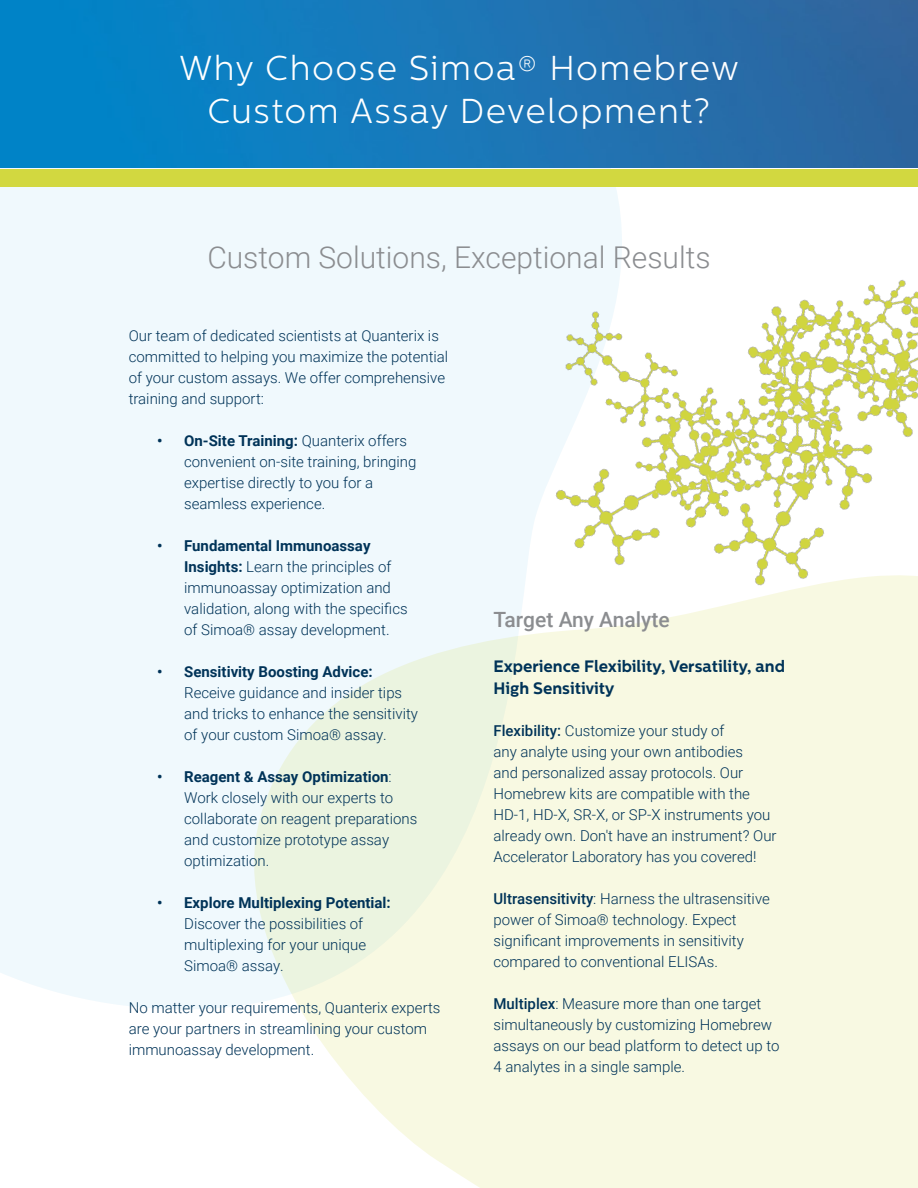
<style>
.page{position:relative;width:918px;height:1188px;background:#fff}
.page>*{position:absolute;margin:0;border:0;box-sizing:border-box;transform-origin:0 0}
.t1{font:300 34.5px "Centrale Sans";letter-spacing:.04em;color:#fff}
.Intro_paragraph_call{font:300 30px "Roboto";color:#8b8d90}
.body_paragraph{font:500 21px "Roboto";color:#8b8d90}
.body_paragraph-2{font:700 16.5px/22.5px "Centrale Sans";color:#003358}
.body_paragraph-3{font:300 15px/21px "Roboto";color:#003358}
.s1{font-weight:700}
.s2{font-weight:500}
</style>
<div class="page">
<div style="left:0;top:0;width:629px;height:1009px;background:#f0f9fd"></div>
<img style="left:1px;top:0;width:917px;height:167px">
<svg style="left:231px;top:572px;width:687px;height:616px;fill:#f8f9e2"></svg>
<div style="left:0;top:169px;width:918px;height:18px;background:#d2d840"></div>
<img style="left:484px;top:187px;width:434px;height:492px">
<p class="t1" style="left:180px;top:49px;width:560px">Why Choose Simoa® Homebrew</p>
<p class="t1" style="left:207px;top:92px;width:505px">Custom Assay Development?</p>
<p class="Intro_paragraph_call" style="left:207px;top:236px;width:505px">Custom Solutions, Exceptional Results</p>
<p class="body_paragraph-3" style="left:129px;top:324px;width:321px">Our team of dedicated scientists at Quanterix is committed to helping you maximize the potential of your custom assays. We offer comprehensive training and support:</p>
<p class="body_paragraph-3" style="left:184px;top:429px;width:234px;text-indent:-27px"><span class="s1">• On-Site Training:</span> Quanterix offers convenient on-site training, bringing expertise directly to you for a seamless experience.</p>
<p class="body_paragraph-3" style="left:184px;top:534px;width:225px;text-indent:-27px"><span class="s1">• Fundamental Immunoassay<br>Insights:</span> Learn the principles of immunoassay optimization and validation, along with the specifics of Simoa® assay development.</p>
<p class="body_paragraph-3" style="left:184px;top:660px;width:235px;text-indent:-27px"><span class="s1">• Sensitivity Boosting Advice:<br></span>Receive guidance and insider tips and tricks to enhance the sensitivity of your custom Simoa® assay.</p>
<p class="body_paragraph-3" style="left:184px;top:765px;width:235px;text-indent:-27px"><span class="s1">• Reagent &amp; Assay Optimization</span>:<br>Work closely with our experts to collaborate on reagent preparations and customize prototype assay optimization.</p>
<p class="body_paragraph-3" style="left:184px;top:891px;width:208px;text-indent:-27px"><span class="s1">• Explore Multiplexing Potential:<br></span>Discover the possibilities of multiplexing for your unique<br>Simoa® assay.</p>
<p class="body_paragraph-3" style="left:129px;top:996px;width:313px">No matter your requirements, Quanterix experts are your partners in streamlining your custom immunoassay development.</p>
<p class="body_paragraph" style="left:494px;top:605px;width:178px">Target Any Analyte</p>
<p class="body_paragraph-2" style="left:494px;top:655px;width:293px">Experience Flexibility, Versatility, and<br>High Sensitivity</p>
<p class="body_paragraph-3" style="left:494px;top:720px;width:285px"><span class="s2">Flexibility:</span> Customize your study of<br>any analyte using your own antibodies<br>and personalized assay protocols. Our Homebrew kits are compatible with the HD-1, HD-X, SR-X, or SP-X instruments you already own. Don't have an instrument? Our Accelerator Laboratory has you covered!</p>
<p class="body_paragraph-3" style="left:494px;top:888px;width:278px"><span class="s2">Ultrasensitivity</span>: Harness the ultrasensitive power of Simoa® technology. Expect significant improvements in sensitivity compared to conventional ELISAs.</p>
<p class="body_paragraph-3" style="left:494px;top:993px;width:288px"><span class="s2">Multiplex</span>: Measure more than one target simultaneously by customizing Homebrew assays on our bead platform to detect up to 4 analytes in a single sample.</p>
</div>
